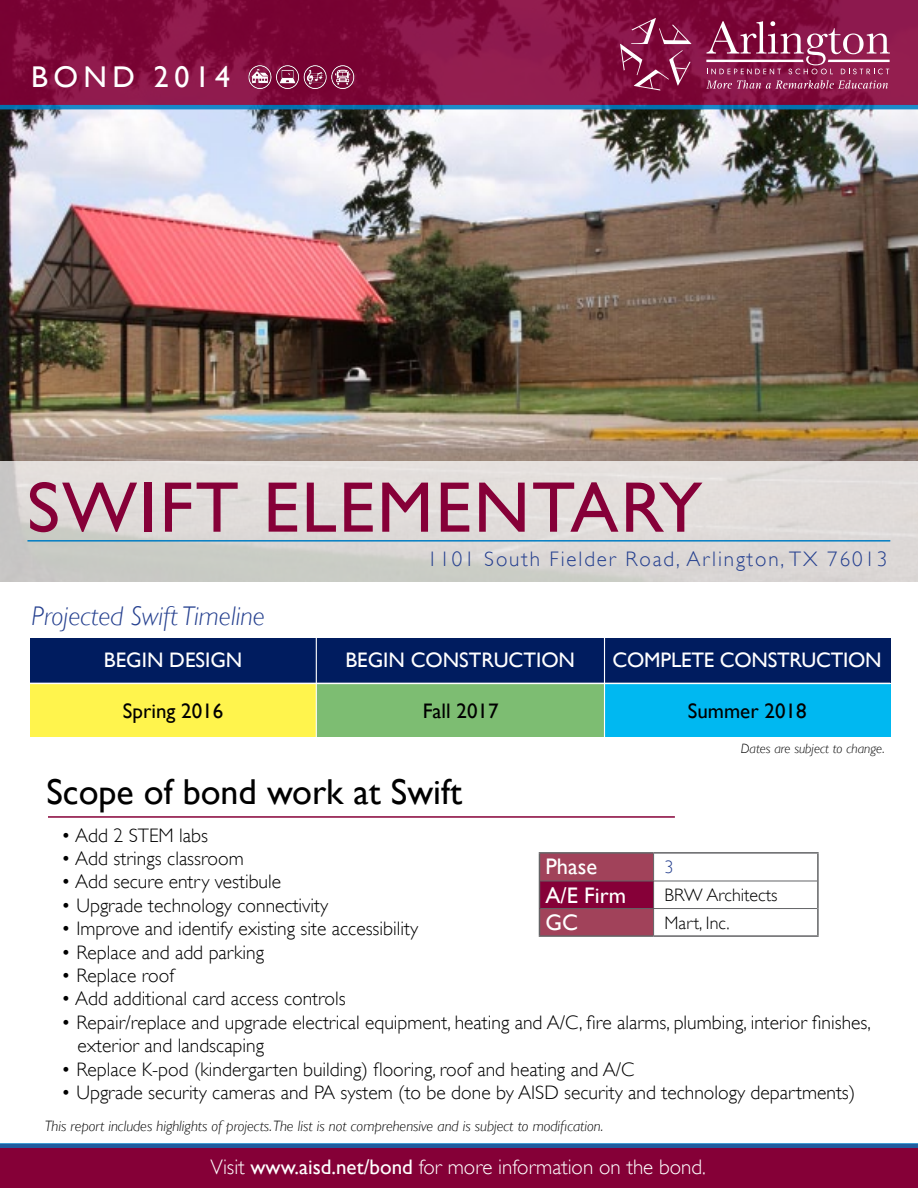
<style>
.page{position:relative;width:918px;height:1188px;background:#fff}
.page>*{position:absolute;margin:0;border:0;box-sizing:border-box;transform-origin:0 0}
.t1{font:72px "Gill Sans";letter-spacing:.03em;color:#860038}
.t2{font:36px "Gill Sans";color:#000}
.t3{font:30px "Gill Sans";letter-spacing:.18em;color:#fff}
.t4{font:italic 300 27px "Gill Sans";color:#25408f}
.t5{font:22.5px "Gill Sans";color:#fff}
.t6{font:300 21px "Gill Sans";color:#fff}
.t7{font:21px "Gill Sans";color:#fff}
.t8{font:300 21px "Gill Sans";letter-spacing:.09em;color:#25408f}
.t9{font:21px "Gill Sans";color:#000}
.t10{font:300 19.5px/23.4px "Gill Sans";color:#000}
.t11{font:300 18px "Gill Sans";color:#000}
.t12{font:300 18px "Gill Sans";color:#25408f}
.t13{font:italic 300 15px "Gill Sans";color:#000}
.t14{font:italic 300 13.5px "Gill Sans";color:#000}
.s1{font-weight:400}
</style>
<div class="page">
<img style="left:1px;top:109px;width:916px;height:352px">
<svg style="left:0;top:461px;width:918px;height:121px;background:#dbd8d5"></svg>
<hr style="left:539px;top:935px;width:115px;height:2px;background:#636466">
<hr style="left:654px;top:935px;width:165px;height:2px;background:#636466">
<hr style="left:539px;top:852px;width:115px;height:2px;background:#636466">
<hr style="left:654px;top:852px;width:165px;height:2px;background:#636466">
<hr style="left:817px;top:854px;width:2px;height:27px;background:#636466">
<hr style="left:817px;top:881px;width:2px;height:28px;background:#636466">
<hr style="left:817px;top:909px;width:2px;height:26px;background:#636466">
<hr style="left:654px;top:881px;width:163px;height:1px;background:#636466">
<hr style="left:654px;top:908px;width:163px;height:1px;background:#636466">
<svg style="left:539px;top:853px;width:115px;height:83px;background:#942f50"></svg>
<hr style="left:48px;top:816px;width:627px;height:2px;background:#860038">
<svg style="left:0;top:0;width:918px;height:105px;background:#830e40"></svg>
<div style="left:0;top:1144px;width:918px;height:44px;background:#850037"></div>
<svg style="left:0;top:1143px;width:918px;height:4px;background:#286dab"></svg>
<svg style="left:0;top:105px;width:918px;height:4px;background:#117fbd"></svg>
<svg style="left:620px;top:18px;width:72px;height:73px;background:#912c57"></svg>
<svg style="left:706px;top:21px;width:184px;height:53px;background:#9d4068"></svg>
<svg style="left:706px;top:80px;width:182px;height:9px;background:#a54a72"></svg>
<img style="left:231px;top:64px;width:139px;height:24px">
<hr style="left:27px;top:540px;width:863px;height:2px;background:#007dc3">
<div style="left:30px;top:684px;width:286px;height:53px;background:#fff44d"></div>
<div style="left:316px;top:684px;width:289px;height:53px;background:#7dbd72"></div>
<div style="left:604px;top:684px;width:286px;height:53px;background:#00b8f1"></div>
<div style="left:30px;top:638px;width:286px;height:45px;background:#001c5f"></div>
<div style="left:316px;top:638px;width:288px;height:45px;background:#001c5f"></div>
<div style="left:604px;top:638px;width:286px;height:45px;background:#001c5f"></div>
<hr style="left:604px;top:619px;width:1px;height:137px;background:#fff">
<hr style="left:316px;top:619px;width:1px;height:137px;background:#fff">
<h3 class="t3" style="left:31px;top:59px;width:201px">BOND 2014</h3>
<h1 class="t1" style="left:27px;top:465px;width:677px">swift Elementary</h1>
<h3 class="t4" style="left:31px;top:601px;width:235px">Projected Swift Timeline</h3>
<p class="t8" style="left:427px;top:547px;width:462px">1101 South Fielder Road, Arlington, TX 76013</p>
<p class="t7" style="left:104px;top:648px;width:140px">BEGIN DESIGN</p>
<p class="t7" style="left:345px;top:648px;width:231px">BEGIN CONSTRUCTION</p>
<p class="t7" style="left:613px;top:648px;width:271px">COMPLETE CONSTRUCTION</p>
<p class="t9" style="left:123px;top:698px;width:102px">Spring 2016</p>
<p class="t9" style="left:423px;top:698px;width:77px">Fall 2017</p>
<p class="t9" style="left:688px;top:698px;width:120px">Summer 2018</p>
<h2 class="t2" style="left:46px;top:771px;width:417px">Scope of bond work at Swift</h2>
<p class="t14" style="left:741px;top:741px;width:145px">Dates are subject to change.</p>
<p class="t10" style="left:61px;top:823px;width:148px">• Add 2 STEM labs</p>
<p class="t10" style="left:61px;top:847px;width:184px">• Add strings classroom</p>
<p class="t10" style="left:61px;top:870px;width:221px">• Add secure entry vestibule</p>
<p class="t10" style="left:61px;top:894px;width:269px">• Upgrade technology connectivity</p>
<p class="t10" style="left:61px;top:917px;width:358px">• Improve and identify existing site accessibility</p>
<p class="t10" style="left:61px;top:940px;width:204px">• Replace and add parking</p>
<p class="t10" style="left:61px;top:964px;width:114px">• Replace roof</p>
<p class="t10" style="left:61px;top:987px;width:286px">• Add additional card access controls</p>
<p class="t10" style="left:78px;top:1011px;width:795px;text-indent:-16px">• Repair/replace and upgrade electrical equipment, heating and A/C, fire alarms, plumbing, interior finishes, exterior and landscaping</p>
<p class="t10" style="left:61px;top:1057px;width:575px">• Replace K-pod (kindergarten building) flooring, roof and heating and A/C</p>
<p class="t10" style="left:61px;top:1081px;width:796px">• Upgrade security cameras and PA system (to be done by AISD security and technology departments)</p>
<p class="t5" style="left:545px;top:854px;width:53px">Phase</p>
<p class="t12" style="left:665px;top:857px;width:10px">3</p>
<p class="t5" style="left:545px;top:882px;width:82px">A/E Firm</p>
<p class="t11" style="left:665px;top:885px;width:114px">BRW Architects</p>
<p class="t5" style="left:545px;top:909px;width:34px">GC</p>
<p class="t11" style="left:665px;top:912px;width:67px">Mart, Inc.</p>
<p class="t13" style="left:45px;top:1118px;width:560px">This report includes highlights of projects. The list is not comprehensive and is subject to modification.</p>
<p class="t6" style="left:211px;top:1155px;width:497px">Visit <span class="s1">www.aisd.net/bond</span> for more information on the bond.</p>
</div>
